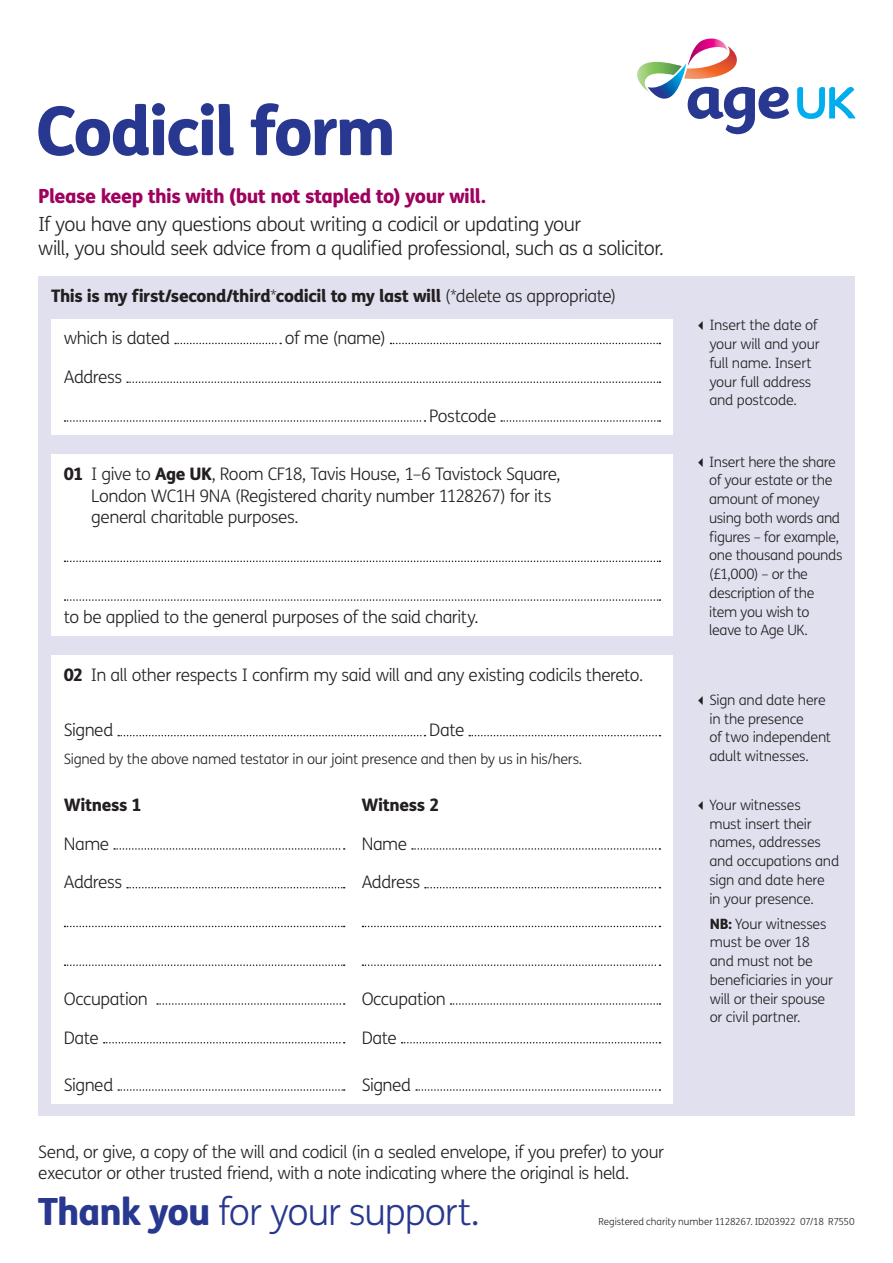
<style>
.page{position:relative;width:893px;height:1263px;background:#fff}
.page>*{position:absolute;margin:0;border:0;box-sizing:border-box;transform-origin:0 0}
.Head{font:800 67.5px "FS Me";letter-spacing:-.035em;color:#283890}
.Head-2{font:300 37.5px "FS Me";letter-spacing:-.03em;color:#283890}
.t1{font:300 19.5px/24px "FS Me";letter-spacing:-.03em;color:#231f20}
.t2{font:800 19.5px "FS Me";letter-spacing:-.025em;color:#9e015e}
.t3{font:300 17.25px/21.8px "FS Me";letter-spacing:-.025em;color:#231f20}
.t4{font:800 17.25px "FS Me";letter-spacing:-.025em;color:#231f20}
.t5{font:300 14.25px/18.8px "FS Me";letter-spacing:-.02em;color:#231f20}
.body_copy{font:300 9.75px "FS Me";letter-spacing:-.015em;color:#231f20}
.s1{font-weight:300}
.s2{font-weight:800}
.s3{color:#e0e0ef}
</style>
<div class="page">
<svg style="left:637px;top:38px;width:219px;height:97px"></svg>
<div style="left:38px;top:276px;width:817px;height:840px;background:#e0e0ef"></div>
<div style="left:51px;top:318px;width:622px;height:116px;background:#fff"></div>
<svg style="left:175px;top:343px;width:106px;height:1px"></svg>
<svg style="left:390px;top:343px;width:270px;height:1px"></svg>
<svg style="left:127px;top:381px;width:533px;height:2px"></svg>
<svg style="left:65px;top:420px;width:360px;height:2px"></svg>
<svg style="left:501px;top:420px;width:159px;height:2px"></svg>
<div style="left:51px;top:454px;width:622px;height:181px;background:#fff"></div>
<svg style="left:65px;top:560px;width:595px;height:2px"></svg>
<svg style="left:65px;top:599px;width:595px;height:2px"></svg>
<div style="left:51px;top:655px;width:622px;height:448px;background:#fff"></div>
<svg style="left:118px;top:735px;width:307px;height:1px"></svg>
<svg style="left:469px;top:735px;width:191px;height:1px"></svg>
<svg style="left:114px;top:848px;width:231px;height:2px"></svg>
<svg style="left:412px;top:848px;width:248px;height:2px"></svg>
<svg style="left:127px;top:887px;width:218px;height:1px"></svg>
<svg style="left:425px;top:887px;width:235px;height:1px"></svg>
<svg style="left:65px;top:926px;width:280px;height:1px"></svg>
<svg style="left:362px;top:926px;width:298px;height:1px"></svg>
<svg style="left:65px;top:964px;width:280px;height:2px"></svg>
<svg style="left:362px;top:964px;width:298px;height:2px"></svg>
<svg style="left:157px;top:1003px;width:188px;height:2px"></svg>
<svg style="left:451px;top:1003px;width:209px;height:2px"></svg>
<svg style="left:104px;top:1042px;width:241px;height:1px"></svg>
<svg style="left:402px;top:1042px;width:258px;height:1px"></svg>
<svg style="left:118px;top:1089px;width:227px;height:2px"></svg>
<svg style="left:416px;top:1089px;width:244px;height:2px"></svg>
<p class="Head" style="left:36px;top:78px;width:361px">Codicil form</p>
<p class="t2" style="left:38px;top:180px;width:449px">Please keep this with (but not stapled to) your will.</p>
<p class="t1" style="left:38px;top:212px;width:627px">If you have any questions about writing a codicil or updating your<br>will, you should seek advice from a qualified professional, such as a solicitor.</p>
<p class="t4" style="left:51px;top:282px;width:567px">This is my first/second/third<span class="s1">*</span>codicil to my last will <span class="s1">(*delete as appropriate)</span></p>
<p class="t3" style="left:64px;top:327px;width:108px">which is dated</p>
<p class="t3" style="left:285px;top:327px;width:102px">of me (name)</p>
<p class="t3" style="left:64px;top:366px;width:60px">Address</p>
<p class="t3" style="left:429px;top:404px;width:69px">Postcode</p>
<p class="t3" style="left:91px;top:462px;width:471px;text-indent:-27px"><span class="s2">01</span> I give to <span class="s2">Age UK</span>, Room CF18, Tavis House, 1–6 Tavistock Square,<br>London WC1H 9NA (Registered charity number 1128267) for its general charitable purposes.</p>
<p class="t3" style="left:64px;top:605px;width:416px">to be applied to the general purposes of the said charity.</p>
<p class="t3" style="left:64px;top:663px;width:581px"><span class="s2">02</span> In all other respects I confirm my said will and any existing codicils thereto.</p>
<p class="t3" style="left:64px;top:719px;width:51px">Signed</p>
<p class="t3" style="left:429px;top:719px;width:37px">Date</p>
<p class="t5" style="left:64px;top:749px;width:520px">Signed by the above named testator in our joint presence and then by us in his/hers.</p>
<p class="t4" style="left:64px;top:791px;width:79px">Witness 1</p>
<p class="t4" style="left:361px;top:791px;width:79px">Witness 2</p>
<p class="t3" style="left:64px;top:832px;width:47px">Name</p>
<p class="t3" style="left:362px;top:832px;width:47px">Name</p>
<p class="t3" style="left:64px;top:871px;width:60px">Address</p>
<p class="t3" style="left:362px;top:871px;width:60px">Address</p>
<p class="t3" style="left:64px;top:987px;width:86px">Occupation</p>
<p class="t3" style="left:362px;top:987px;width:86px">Occupation</p>
<p class="t3" style="left:64px;top:1026px;width:37px">Date</p>
<p class="t3" style="left:362px;top:1026px;width:37px">Date</p>
<p class="t3" style="left:64px;top:1073px;width:51px">Signed</p>
<p class="t3" style="left:362px;top:1073px;width:51px">Signed</p>
<p class="t5" style="left:709px;top:316px;width:112px;text-indent:-15px">✓Insert the date of your will and your full name. Insert your full address and postcode.</p>
<p class="t5" style="left:709px;top:452px;width:135px;text-indent:-15px">✓Insert here the share of your estate or the amount of money using both words and figures – for example, one thousand pounds (£1,000) – or the description of the item you wish to leave to Age UK.</p>
<p class="t5" style="left:709px;top:690px;width:123px;text-indent:-15px">✓Sign and date here in the presence<br>of two independent adult witnesses.</p>
<p class="t5" style="left:709px;top:795px;width:131px;text-indent:-15px">✓Your witnesses<br>must insert their names, addresses and occupations and sign and date here in your presence.</p>
<p class="t5" style="left:710px;top:914px;width:125px;text-indent:-15px"><span class="s3">✓</span><span class="s2">NB:</span> Your witnesses must be over 18 and must not be beneficiaries in your will or their spouse or civil partner.</p>
<p class="t3" style="left:38px;top:1140px;width:627px">Send, or give, a copy of the will and codicil (in a sealed envelope, if you prefer) to your executor or other trusted friend, with a note indicating where the original is held.</p>
<p class="body_copy" style="left:599px;top:1214px;width:258px">Registered charity number 1128267. ID203922 07/18 R7550</p>
<p class="Head-2" style="left:38px;top:1186px;width:443px"><span class="s2">Thank you</span> for your support.</p>
</div>
